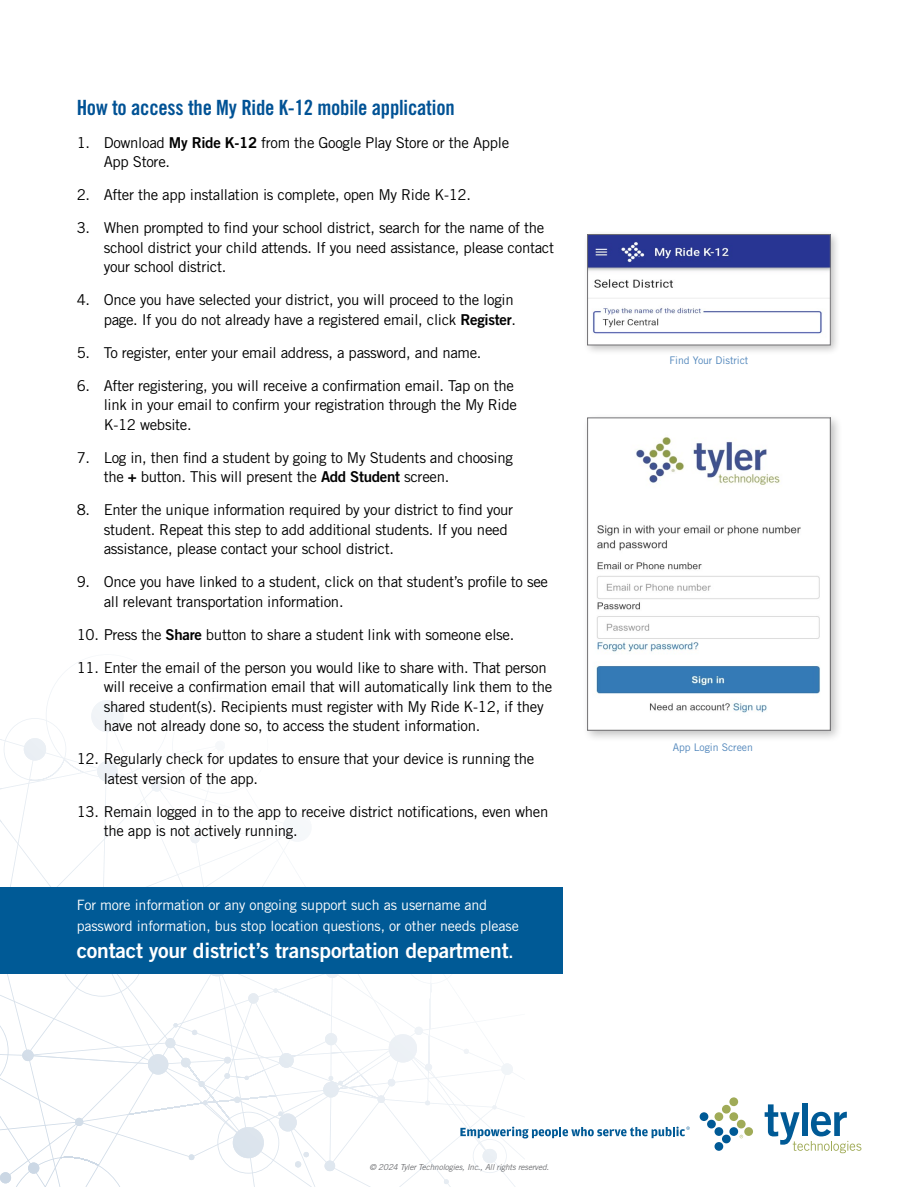
<style>
.page{position:relative;width:918px;height:1188px;background:#fff}
.page>*{position:absolute;margin:0;border:0;box-sizing:border-box;transform-origin:0 0}
.t1{font:21px "Trade Gothic LT Std Bd 2";letter-spacing:-.01em;color:#fff}
.t2{font:21px "Trade Gothic LT Std Bd Cn 20";letter-spacing:-.01em;color:#005295}
.t3{font:15px/19.5px "Trade Gothic LT Std";letter-spacing:-.02em;color:#000}
.t4{font:14.25px/21px "Trade Gothic LT Std";letter-spacing:-.01em;color:#fff}
.t5{font:10.5px "Trade Gothic LT Std";letter-spacing:-.005em;color:#5186bb}
.t6{font:italic 8.25px "Trade Gothic LT Std";letter-spacing:-.02em;color:#6d6e71}
.s1{font-family:"Trade Gothic LT Std Bd 2"}
.s2{font-size:16.5px}
</style>
<div class="page">
<div style="left:802px;top:1103px;width:6px;height:33px;background:#005a96"></div>
<svg style="left:765px;top:1104px;width:96px;height:49px"></svg>
<div style="left:700px;top:1112px;width:8px;height:9px;background:#005a96;border-radius:50%"></div>
<div style="left:707px;top:1120px;width:9px;height:8px;background:#005a96;border-radius:50%"></div>
<div style="left:715px;top:1127px;width:8px;height:9px;background:#005a96;border-radius:50%"></div>
<div style="left:715px;top:1142px;width:8px;height:9px;background:#005a96;border-radius:50%"></div>
<div style="left:722px;top:1135px;width:9px;height:8px;background:#005a96;border-radius:50%"></div>
<div style="left:729px;top:1127px;width:9px;height:9px;background:#005a96;border-radius:50%"></div>
<div style="left:715px;top:1112px;width:8px;height:9px;background:#a0ab57;border-radius:50%"></div>
<div style="left:722px;top:1105px;width:9px;height:9px;background:#a0ab57;border-radius:50%"></div>
<div style="left:729px;top:1112px;width:9px;height:9px;background:#a0ab57;border-radius:50%"></div>
<div style="left:737px;top:1120px;width:9px;height:8px;background:#a0ab57;border-radius:50%"></div>
<div style="left:744px;top:1127px;width:9px;height:9px;background:#a0ab57;border-radius:50%"></div>
<div style="left:729px;top:1097px;width:9px;height:9px;background:#a0ab57;border-radius:50%"></div>
<div style="left:283px;top:813px;width:29px;height:29px;background:#f6f8fa;border-radius:14px"></div>
<svg style="left:0;top:669px;width:208px;height:125px"></svg>
<svg style="left:0;top:819px;width:690px;height:368px"></svg>
<div style="left:0;top:887px;width:563px;height:86px;background:#005a96"></div>
<div style="left:583px;top:230px;width:258px;height:126px;background:#000;opacity:.25"></div>
<img style="left:589px;top:236px;width:240px;height:107px">
<div style="left:587px;top:234px;width:244px;height:111px;border:1px solid #717073"></div>
<div style="left:582px;top:413px;width:261px;height:330px;background:#000;opacity:.25"></div>
<img style="left:589px;top:420px;width:240px;height:308px">
<div style="left:587px;top:418px;width:244px;height:312px;border:1px solid #717073"></div>
<h1 class="t2" style="left:77px;top:94px;width:380px">How to access the My Ride K-12 mobile application</h1>
<p class="t3" style="left:104px;top:132px;width:407px;text-indent:-27px">1. Download <span class="s1">My Ride K-12</span> from the Google Play Store or the Apple<br>App Store.</p>
<p class="t3" style="left:77px;top:185px;width:396px">2. After the app installation is complete, open My Ride K-12.</p>
<p class="t3" style="left:104px;top:218px;width:452px;text-indent:-27px">3. When prompted to find your school district, search for the name of the school district your child attends. If you need assistance, please contact your school district.</p>
<p class="t3" style="left:77px;top:290px;width:441px;text-align:right">4. Once you have selected your district, you will proceed to the login page. If you do not already have a registered email, click <span class="s1">Register</span>.</p>
<p class="t3" style="left:77px;top:342px;width:406px">5. To register, enter your email address, a password, and name.</p>
<p class="t3" style="left:104px;top:375px;width:415px;text-indent:-27px">6. After registering, you will receive a confirmation email. Tap on the link in your email to confirm your registration through the My Ride<br>K-12 website.</p>
<p class="t3" style="left:104px;top:447px;width:411px;text-indent:-27px">7. Log in, then find a student by going to My Students and choosing the <span class="s1">+</span> button. This will present the <span class="s1">Add Student</span> screen.</p>
<p class="t3" style="left:104px;top:500px;width:411px;text-indent:-27px">8. Enter the unique information required by your district to find your student. Repeat this step to add additional students. If you need assistance, please contact your school district.</p>
<p class="t3" style="left:104px;top:572px;width:446px;text-indent:-27px">9. Once you have linked to a student, click on that student’s profile to see all relevant transportation information.</p>
<p class="t3" style="left:77px;top:624px;width:439px">10. Press the <span class="s1">Share</span> button to share a student link with someone else.</p>
<p class="t3" style="left:104px;top:657px;width:450px;text-indent:-27px">11. Enter the email of the person you would like to share with. That person will receive a confirmation email that will automatically link them to the shared student(s). Recipients must register with My Ride K-12, if they have not already done so, to access the student information.</p>
<p class="t3" style="left:104px;top:749px;width:432px;text-indent:-27px">12. Regularly check for updates to ensure that your device is running the latest version of the app.</p>
<p class="t3" style="left:104px;top:801px;width:446px;text-indent:-27px">13. Remain logged in to the app to receive district notifications, even when the app is not actively running.</p>
<p class="t4" style="left:77px;top:894px;width:444px">For more information or any ongoing support such as username and password information, bus stop location questions, or other needs please</p>
<h1 class="t1" style="left:77px;top:938px;width:438px">contact your district’s transportation department<span class="s2">.</span></h1>
<p class="t6" style="left:369px;top:1162px;width:181px">© 2024 Tyler Technologies, Inc., All rights reserved.</p>
<p class="t5" style="left:669px;top:354px;width:81px">Find Your District</p>
<p class="t5" style="left:673px;top:741px;width:82px">App Login Screen</p>
</div>
